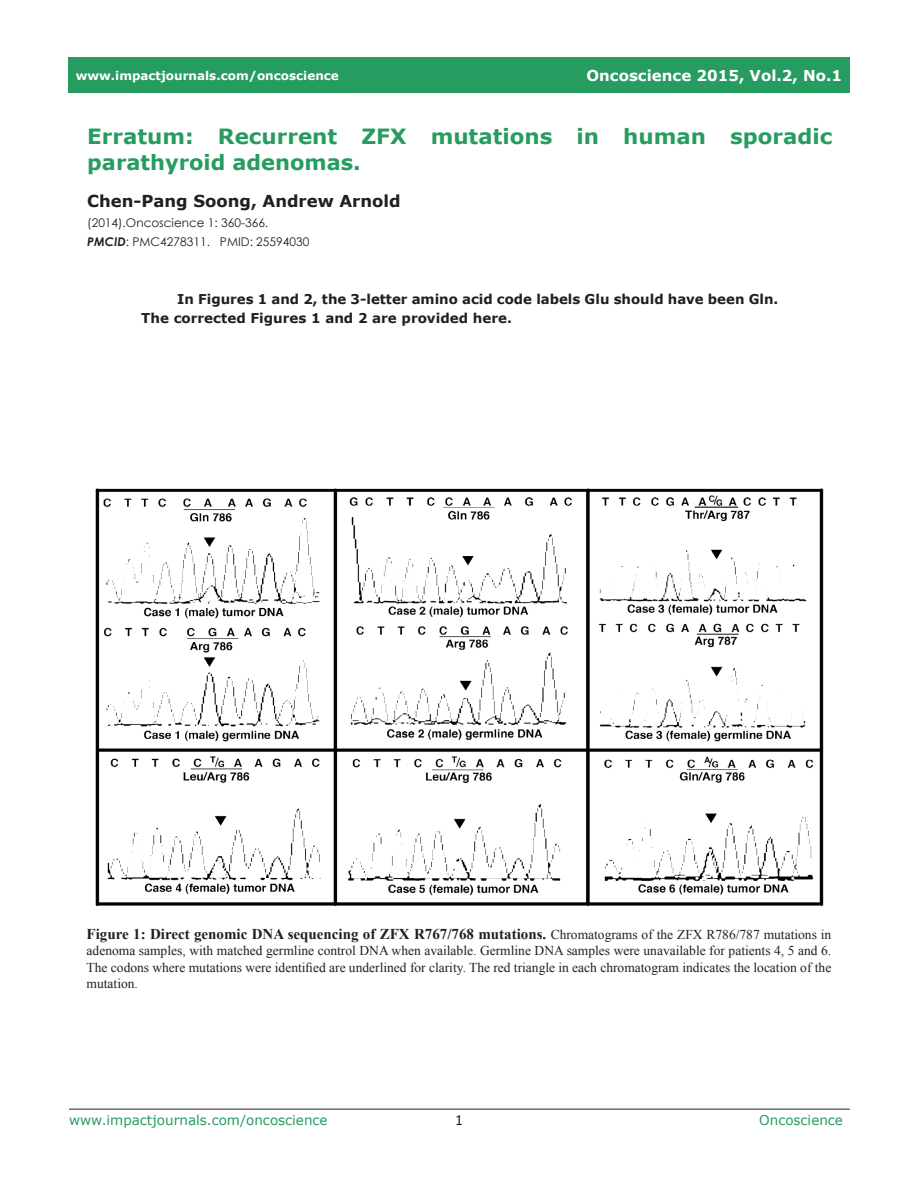
<style>
.page{position:relative;width:918px;height:1188px;background:#fff}
.page>*{position:absolute;margin:0;border:0;box-sizing:border-box;transform-origin:0 0}
.t1{font:700 21px/25.2px "Verdana";color:#279c60}
.Authors{font:700 16.5px "Verdana";color:#221f22}
.FigureText{font:700 15px "Times New Roman";color:#221f22}
.t2{font:700 15px "Verdana";color:#fff}
.FigureText-2{font:13.5px/16.2px "Times New Roman";color:#221f22;text-align:justify}
.AbstractText{font:700 13.5px/18.9px "Verdana";color:#221f22}
.t3{font:13.5px "Verdana";color:#279c60}
.t4{font:13.5px "Verdana";color:#221f22}
.t5{font:700 12px "Verdana";color:#fff}
.Keywords{font:12px "Century Gothic";color:#221f22}
.Keywords-2{font:12px "Century Gothic";color:#231f20}
.s1{font-weight:700;font-style:italic}
.s2{font-weight:400;font-size:13.5px}
</style>
<div class="page">
<div style="left:68px;top:57px;width:782px;height:36px;background:#279c60"></div>
<hr style="left:69px;top:1109px;width:781px;height:1px;background:#231f20">
<img style="left:95px;top:488px;width:729px;height:419px">
<p class="t5" style="left:76px;top:67px;width:265px">www.impactjournals.com/oncoscience</p>
<p class="t2" style="left:586px;top:65px;width:257px">Oncoscience 2015, Vol.2, No.1</p>
<p class="t1" style="left:87px;top:124px;width:747px">Erratum: Recurrent ZFX mutations in human sporadic parathyroid adenomas.</p>
<p class="Authors" style="left:87px;top:190px;width:315px">Chen-Pang Soong, Andrew Arnold</p>
<p class="Keywords-2" style="left:87px;top:214px;width:183px">(2014).Oncoscience 1: 360-366.</p>
<p class="Keywords" style="left:87px;top:234px;width:224px"><span class="s1">PMCID</span>: PMC4278311. PMID: 25594030</p>
<p class="AbstractText" style="left:141px;top:290px;width:639px;text-indent:36px">In Figures 1 and 2, the 3-letter amino acid code labels Glu should have been Gln.<br>The corrected Figures 1 and 2 are provided here.</p>
<p class="FigureText" style="left:87px;top:924px;width:746px">Figure 1: Direct genomic DNA sequencing of ZFX R767/768 mutations. <span class="s2">Chromatograms of the ZFX R786/787 mutations in</span></p>
<p class="FigureText-2" style="left:87px;top:943px;width:746px">adenoma samples, with matched germline control DNA when available. Germline DNA samples were unavailable for patients 4, 5 and 6.<br>The codons where mutations were identified are underlined for clarity. The red triangle in each chromatogram indicates the location of the mutation.</p>
<p class="t3" style="left:69px;top:1111px;width:260px">www.impactjournals.com/oncoscience</p>
<p class="t4" style="left:455px;top:1111px;width:10px">1</p>
<p class="t3" style="left:759px;top:1111px;width:85px">Oncoscience</p>
</div>
